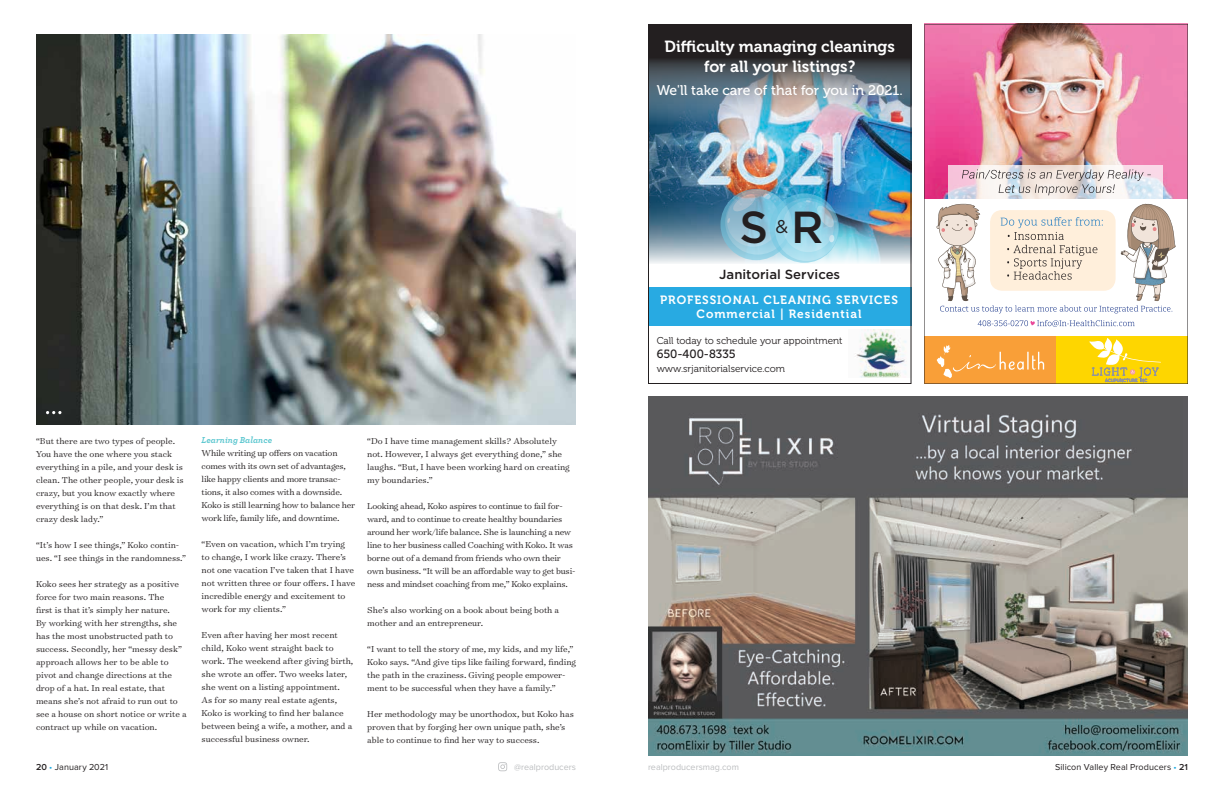
<style>
.page{position:relative;width:1224px;height:792px;background:#fff}
.page>*{position:absolute;margin:0;border:0;box-sizing:border-box;transform-origin:0 0}
.t1{font:500 44.8px "Gotham";color:#231f20}
.t2{font:18.5px "Gotham";color:#231f20}
.t3{font:16px/19.2px "Museo 700";color:#fff;text-align:center}
.t4{font:14px "Museo 500";color:#fff}
.t5{font:500 13.2px "Gotham";color:#231f20}
.t6{font:11.9px/14.3px "Museo 700";letter-spacing:.08em;color:#fff;text-align:center}
.t7{font:11.9px "Museo 500";color:#231f20}
.t8{font:9.9px "Museo 300";color:#231f20}
.t9{font:300 9.8px/13px "Surveyor Text";color:#231f20}
.t10{font:300 9.8px/13px "Surveyor Text";letter-spacing:-.02em;color:#231f20}
.t11{font:9px "Proxima Nova";letter-spacing:.01em;color:#231f20}
.t12{font:9px "Proxima Nova";color:#bcbec0}
.t13{font:italic 700 9px "Archer Pro";color:#59c6cf}
.s1{font-weight:600}
.s2{color:#19a8e0}
</style>
<div class="page">
<svg style="left:498px;top:762px;width:9px;height:9px"></svg>
<img style="left:36px;top:35px;width:540px;height:389px">
<svg style="left:46px;top:411px;width:15px;height:3px"></svg>
<img style="left:648px;top:24px;width:264px;height:360px">
<img style="left:924px;top:24px;width:264px;height:360px">
<img style="left:648px;top:396px;width:540px;height:360px">
<h3 class="t3" style="left:665px;top:37px;width:232px">Difficulty managing cleanings for all your listings?</h3>
<h3 class="t4" style="left:657px;top:83px;width:248px">We'll take care of that for you in 2021.</h3>
<h1 class="t1" style="left:740px;top:198px;width:30px">S</h1>
<h2 class="t2" style="left:776px;top:215px;width:14px">&amp;</h2>
<h1 class="t1" style="left:791px;top:198px;width:34px">R</h1>
<h3 class="t5" style="left:719px;top:266px;width:122px">Janitorial Services</h3>
<p class="t6" style="left:660px;top:293px;width:239px">PROFESSIONAL CLEANING SERVICES<br>Commercial | Residential</p>
<p class="t9" style="left:36px;top:434px;width:149px">“But there are two types of people.<br>You have the one where you stack everything in a pile, and your desk is clean. The other people, your desk is crazy, but you know exactly where everything is on that desk. I’m that crazy desk lady.”</p>
<p class="t9" style="left:36px;top:538px;width:152px">“It’s how I see things,” Koko contin&shy;ues. “I see things in the randomness.”</p>
<p class="t9" style="left:36px;top:577px;width:152px">Koko sees her strategy as a positive force for two main reasons. The<br>first is that it’s simply her nature.<br>By working with her strengths, she has the most unobstructed path to success. Secondly, her “messy desk” approach allows her to be able to pivot and change directions at the drop of a hat. In real estate, that means she’s not afraid to run out to see a house on short notice or write a contract up while on vacation.</p>
<p class="t13" style="left:202px;top:433px;width:72px">Learning Balance</p>
<p class="t10" style="left:202px;top:447px;width:155px">While writing up offers on vacation comes with its own set of advantages, like happy clients and more transac&shy;tions, it also comes with a downside.<br>Koko is still learning how to balance her work life, family life, and downtime.</p>
<p class="t9" style="left:202px;top:537px;width:155px">“Even on vacation, which I’m trying to change, I work like crazy. There’s not one vacation I’ve taken that I have not written three or four offers. I have incredible energy and excitement to work for my clients.”</p>
<p class="t9" style="left:202px;top:628px;width:153px">Even after having her most recent child, Koko went straight back to work. The weekend after giving birth, she wrote an offer. Two weeks later, she went on a listing appointment.<br>As for so many real estate agents, Koko is working to find her balance between being a wife, a mother, and a successful business owner.</p>
<p class="t9" style="left:367px;top:434px;width:204px">“Do I have time management skills? Absolutely not. However, I always get everything done,” she laughs. “But, I have been working hard on creating my boundaries.”</p>
<p class="t10" style="left:367px;top:499px;width:210px">Looking ahead, Koko aspires to continue to fail for&shy;ward, and to continue to create healthy boundaries around her work/life balance. She is launching a new line to her business called Coaching with Koko. It was borne out of a demand from friends who own their own business. “It will be an affordable way to get busi&shy;ness and mindset coaching from me,” Koko explains.</p>
<p class="t9" style="left:367px;top:603px;width:194px">She’s also working on a book about being both a mother and an entrepreneur.</p>
<p class="t9" style="left:367px;top:642px;width:210px">“I want to tell the story of me, my kids, and my life,” Koko says. “And give tips like failing forward, finding the path in the craziness. Giving people empower&shy;ment to be successful when they have a family.”</p>
<p class="t9" style="left:367px;top:707px;width:208px">Her methodology may be unorthodox, but Koko has proven that by forging her own unique path, she’s able to continue to find her way to success.</p>
<p class="t8" style="left:657px;top:335px;width:187px">Call today to schedule your appointment</p>
<p class="t7" style="left:657px;top:347px;width:81px">650-400-8335</p>
<p class="t8" style="left:657px;top:363px;width:130px">www.srjanitorialservice.com</p>
<p class="t11" style="left:36px;top:762px;width:74px"><span class="s1">20</span> <span class="s2">•</span> January 2021</p>
<p class="t12" style="left:514px;top:762px;width:63px">@realproducers</p>
<p class="t12" style="left:648px;top:762px;width:92px">realproducersmag.com</p>
<p class="t11" style="left:1055px;top:762px;width:134px">Silicon Valley Real Producers <span class="s2">•</span> <span class="s1">21</span></p>
</div>
